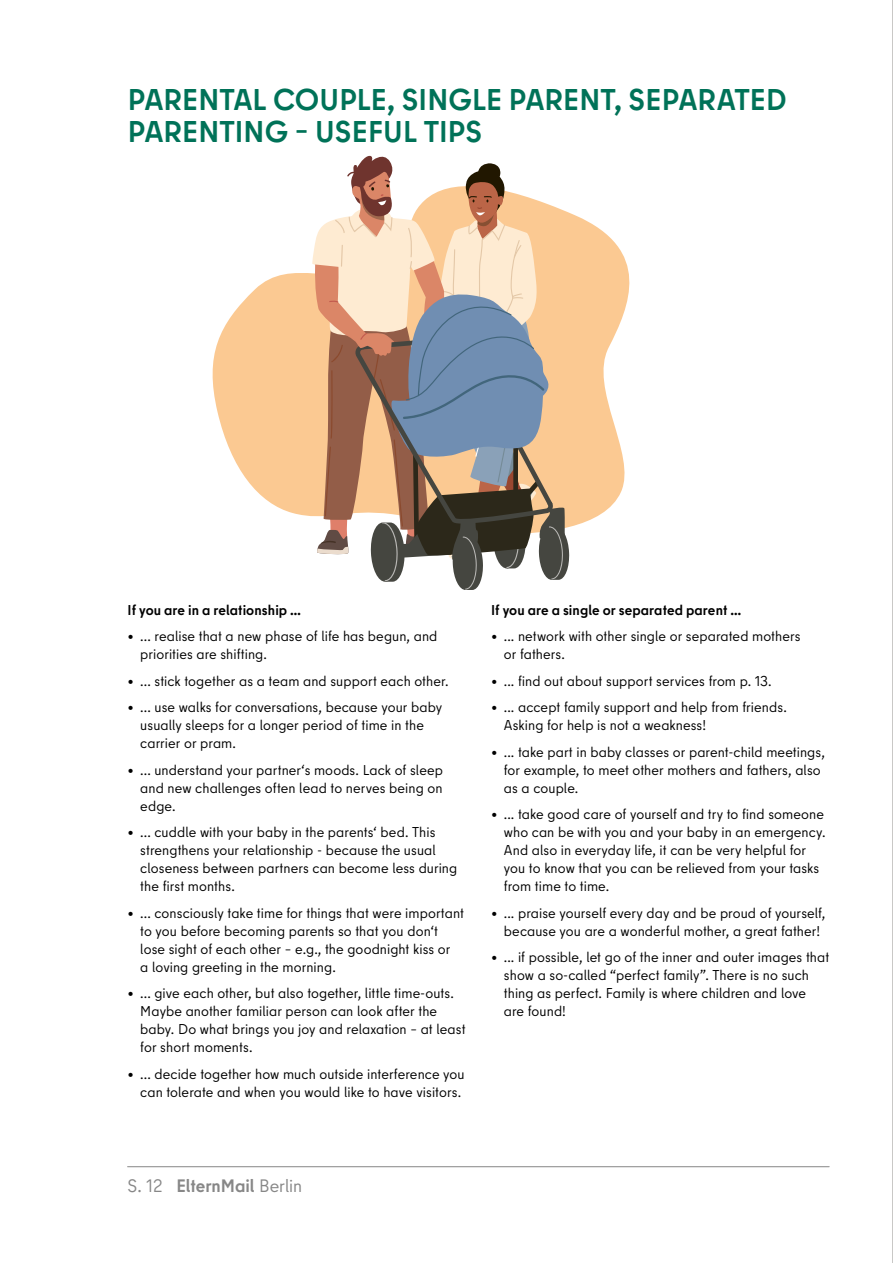
<style>
.page{position:relative;width:893px;height:1263px;background:#fff}
.page>*{position:absolute;margin:0;border:0;box-sizing:border-box;transform-origin:0 0}
.t1{font:700 30px/31.5px "Berlin Type";letter-spacing:.005em;color:#007258}
.t2{font:18px "Berlin Type";letter-spacing:-.005em;color:#878787}
.t3{font:14.25px/18px "Berlin Type";letter-spacing:.005em;color:#000}
.t4{font:700 14.25px "Berlin Type";letter-spacing:.005em;color:#000}
.s1{font-weight:700}
</style>
<div class="page">
<hr style="left:128px;top:1166px;width:701px;height:1px;background:#878787">
<svg style="left:213px;top:213px;width:416px;height:314px;fill:#fbc992"></svg>
<svg style="left:312px;top:156px;width:258px;height:434px"></svg>
<hr style="left:892px;top:0;width:1px;height:1263px;background:#959490">
<h1 class="t1" style="left:128px;top:84px;width:660px">PARENTAL COUPLE, SINGLE PARENT, SEPARATED<br>PARENTING – USEFUL TIPS</h1>
<p class="t4" style="left:128px;top:601px;width:175px">If you are in a relationship …</p>
<p class="t3" style="left:140px;top:627px;width:299px;text-indent:-13px">• ... realise that a new phase of life has begun, and priorities are shifting.</p>
<p class="t3" style="left:128px;top:672px;width:323px">• ... stick together as a team and support each other.</p>
<p class="t3" style="left:140px;top:698px;width:303px;text-indent:-13px">• ... use walks for conversations, because your baby usually sleeps for a longer period of time in the carrier or pram.</p>
<p class="t3" style="left:140px;top:761px;width:304px;text-align:justify;text-indent:-13px">• ... understand your partner‘s moods. Lack of sleep and new challenges often lead to nerves being on edge.</p>
<p class="t3" style="left:140px;top:823px;width:318px;text-indent:-13px">• ... cuddle with your baby in the parents‘ bed. This strengthens your relationship - because the usual closeness between partners can become less during the first months.</p>
<p class="t3" style="left:140px;top:904px;width:325px;text-indent:-13px">• ... consciously take time for things that were important to you before becoming parents so that you don‘t lose sight of each other – e.g., the goodnight kiss or<br>a loving greeting in the morning.</p>
<p class="t3" style="left:140px;top:984px;width:327px;text-indent:-13px">• ... give each other, but also together, little time-outs.<br>Maybe another familiar person can look after the baby. Do what brings you joy and relaxation – at least for short moments.</p>
<p class="t3" style="left:128px;top:1065px;width:339px;text-align:right">• ... decide together how much outside interference you can tolerate and when you would like to have visitors.</p>
<p class="t4" style="left:491px;top:601px;width:252px">If you are a single or separated parent …</p>
<p class="t3" style="left:504px;top:627px;width:298px;text-indent:-13px">• ... network with other single or separated mothers or fathers.</p>
<p class="t3" style="left:491px;top:672px;width:282px">• ... find out about support services from p. 13.</p>
<p class="t3" style="left:504px;top:698px;width:284px;text-indent:-13px">• ... accept family support and help from friends.<br>Asking for help is not a weakness!</p>
<p class="t3" style="left:504px;top:743px;width:323px;text-indent:-13px">• ... take part in baby classes or parent-child meetings, for example, to meet other mothers and fathers, also as a couple.</p>
<p class="t3" style="left:504px;top:805px;width:323px;text-indent:-13px">• ... take good care of yourself and try to find someone who can be with you and your baby in an emergency.<br>And also in everyday life, it can be very helpful for you to know that you can be relieved from your tasks from time to time.</p>
<p class="t3" style="left:491px;top:904px;width:336px;text-align:center">• ... praise yourself every day and be proud of yourself, because you are a wonderful mother, a great father!</p>
<p class="t3" style="left:504px;top:948px;width:327px;text-indent:-13px">• ... if possible, let go of the inner and outer images that show a so-called “perfect family”. There is no such thing as perfect. Family is where children and love are found!</p>
<p class="t2" style="left:128px;top:1174px;width:176px">S. 12 <span class="s1">ElternMail</span> Berlin</p>
</div>
